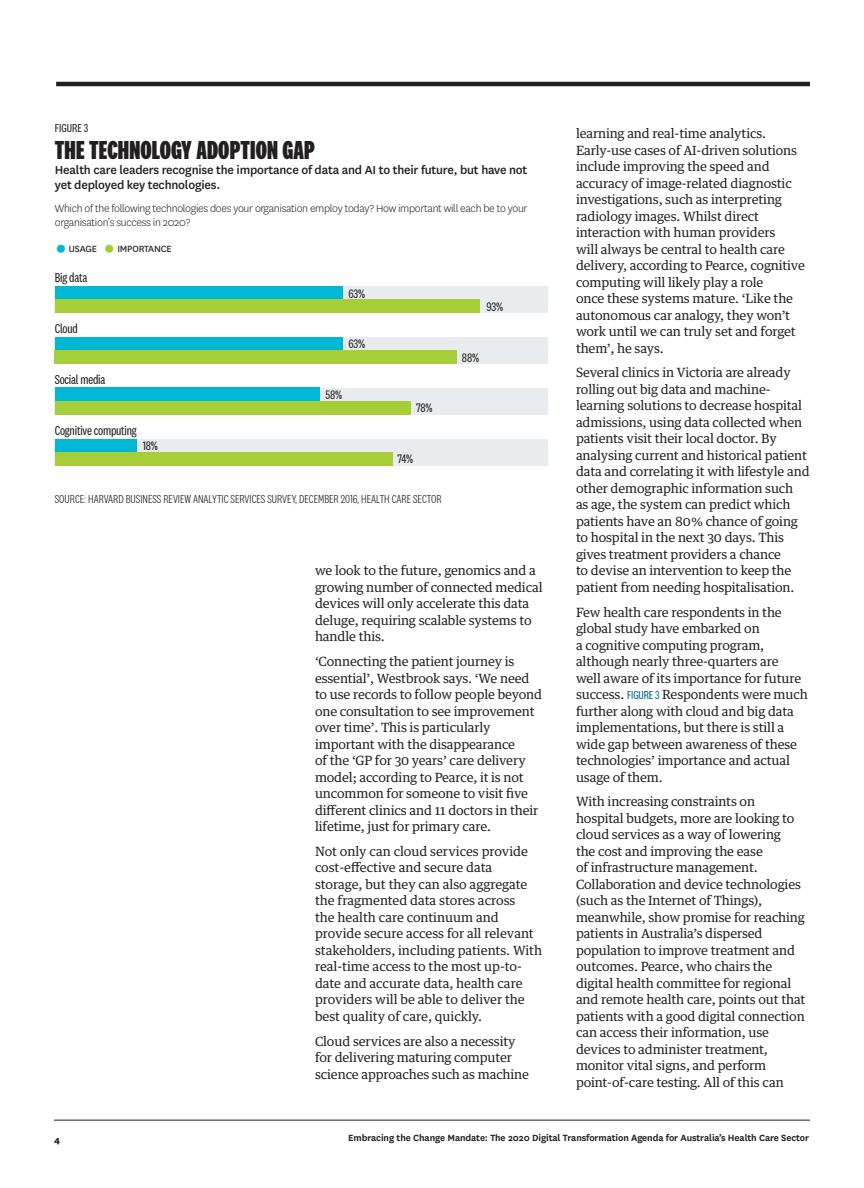
<style>
.page{position:relative;width:864px;height:1188px;background:#fff}
.page>*{position:absolute;margin:0;border:0;box-sizing:border-box;transform-origin:0 0}
.t1{font:800 27px "National 2 Compressed";letter-spacing:.005em;color:#231f20}
.t2{font:500 13.5px/15px "National HBR";letter-spacing:-.015em;color:#231f20}
.t3{font:13.5px "National 2 Condensed";letter-spacing:-.015em;color:#231f20}
.INT_BODY{font:12.75px/16.5px "Guardian Text Egyp HBR";letter-spacing:-.01em;color:#231f20}
.t4{font:12.75px "National 2 Condensed";letter-spacing:-.015em;color:#231f20}
.t5{font:300 12px/15px "National HBR";letter-spacing:-.025em;color:#231f20}
.t6{font:300 12px "National 2 Condensed";color:#231f20}
.t7{font:12px "National 2 Condensed";color:#231f20}
.t8{font:600 10.5px "National HBR";letter-spacing:-.01em;color:#231f20}
.t9{font:10.5px "National HBR";letter-spacing:-.015em;color:#231f20}
.t10{font:800 10.5px "National HBR";color:#231f20}
.s1{font-family:"HBR Stationery";font-size:31.5px;color:#00b7d4}
.s2{font-family:"HBR Stationery";font-size:31.5px;color:#a6ce39}
.s3{font-family:"National 2 Condensed";font-size:12px;color:#016584}
</style>
<div class="page">
<hr style="left:56px;top:82px;width:754px;height:4px;background:#231f20">
<hr style="left:54px;top:1120px;width:756px;height:1px;background:#231f20">
<div style="left:54px;top:286px;width:494px;height:27px;background:#e9ecef"></div>
<div style="left:54px;top:337px;width:494px;height:27px;background:#e9ecef"></div>
<div style="left:54px;top:388px;width:494px;height:27px;background:#e9ecef"></div>
<div style="left:54px;top:439px;width:494px;height:27px;background:#e9ecef"></div>
<div style="left:55px;top:286px;width:287px;height:13px;background:#00b7d4"></div>
<div style="left:55px;top:299px;width:425px;height:14px;background:#a6ce39"></div>
<div style="left:55px;top:337px;width:287px;height:13px;background:#00b7d4"></div>
<div style="left:55px;top:350px;width:402px;height:14px;background:#a6ce39"></div>
<div style="left:55px;top:388px;width:265px;height:13px;background:#00b7d4"></div>
<div style="left:55px;top:401px;width:356px;height:14px;background:#a6ce39"></div>
<div style="left:55px;top:439px;width:82px;height:13px;background:#00b7d4"></div>
<div style="left:55px;top:452px;width:337px;height:14px;background:#a6ce39"></div>
<p class="t7" style="left:55px;top:122px;width:35px">FIGURE 3</p>
<p class="t1" style="left:55px;top:135px;width:261px">THE TECHNOLOGY ADOPTION GAP</p>
<p class="t2" style="left:55px;top:162px;width:474px">Health care leaders recognise the importance of data and AI to their future, but have not yet deployed key technologies.</p>
<p class="t5" style="left:55px;top:200px;width:474px">Which of the following technologies does your organisation employ today? How important will each be to your organisation’s success in 2020?</p>
<p class="t9" style="left:55px;top:242px;width:44px"><span class="s1">•</span> USAGE</p>
<p class="t9" style="left:103px;top:242px;width:70px"><span class="s2">•</span> IMPORTANCE</p>
<p class="t3" style="left:55px;top:270px;width:34px">Big data</p>
<p class="t3" style="left:55px;top:321px;width:25px">Cloud</p>
<p class="t4" style="left:348px;top:287px;width:18px">63%</p>
<p class="t4" style="left:487px;top:300px;width:18px">93%</p>
<p class="t3" style="left:55px;top:372px;width:52px">Social media</p>
<p class="t3" style="left:55px;top:423px;width:84px">Cognitive computing</p>
<p class="t4" style="left:143px;top:439px;width:17px">18%</p>
<p class="t4" style="left:348px;top:337px;width:18px">63%</p>
<p class="t4" style="left:326px;top:388px;width:18px">58%</p>
<p class="t4" style="left:416px;top:401px;width:18px">78%</p>
<p class="t4" style="left:397px;top:452px;width:17px">74%</p>
<p class="t6" style="left:55px;top:493px;width:388px">SOURCE: HARVARD BUSINESS REVIEW ANALYTIC SERVICES SURVEY, DECEMBER 2016, HEALTH CARE SECTOR</p>
<p class="t4" style="left:462px;top:351px;width:19px">88%</p>
<p class="INT_BODY" style="left:315px;top:561px;width:229px">we look to the future, genomics and a growing number of connected medical devices will only accelerate this data deluge, requiring scalable systems to handle this.</p>
<p class="INT_BODY" style="left:315px;top:652px;width:229px">‘Connecting the patient journey is essential’, Westbrook says. ‘We need to use records to follow people beyond one consultation to see improvement over time’. This is particularly important with the disappearance<br>of the ‘GP for 30 years’ care delivery model; according to Pearce, it is not uncommon for someone to visit five different clinics and 11 doctors in their lifetime, just for primary care.</p>
<p class="INT_BODY" style="left:315px;top:842px;width:229px">Not only can cloud services provide cost-effective and secure data storage, but they can also aggregate the fragmented data stores across<br>the health care continuum and provide secure access for all relevant stakeholders, including patients. With real-time access to the most up-to&shy;date and accurate data, health care providers will be able to deliver the best quality of care, quickly.</p>
<p class="INT_BODY" style="left:315px;top:1031px;width:216px">Cloud services are also a necessity for delivering maturing computer science approaches such as machine</p>
<p class="INT_BODY" style="left:576px;top:124px;width:230px">learning and real-time analytics.<br>Early-use cases of AI-driven solutions include improving the speed and accuracy of image-related diagnostic investigations, such as interpreting radiology images. Whilst direct interaction with human providers<br>will always be central to health care delivery, according to Pearce, cognitive computing will likely play a role<br>once these systems mature. ‘Like the autonomous car analogy, they won’t work until we can truly set and forget them’, he says.</p>
<p class="INT_BODY" style="left:576px;top:363px;width:235px">Several clinics in Victoria are already rolling out big data and machine&shy;learning solutions to decrease hospital admissions, using data collected when patients visit their local doctor. By analysing current and historical patient data and correlating it with lifestyle and other demographic information such<br>as age, the system can predict which patients have an 80 % chance of going to hospital in the next 30 days. This gives treatment providers a chance<br>to devise an intervention to keep the patient from needing hospitalisation.</p>
<p class="INT_BODY" style="left:576px;top:602px;width:233px">Few health care respondents in the global study have embarked on<br>a cognitive computing program, although nearly three-quarters are<br>well aware of its importance for future success. <span class="s3">FIGURE 3</span> Respondents were much further along with cloud and big data implementations, but there is still a wide gap between awareness of these technologies’ importance and actual usage of them.</p>
<p class="INT_BODY" style="left:576px;top:792px;width:231px">With increasing constraints on hospital budgets, more are looking to cloud services as a way of lowering<br>the cost and improving the ease<br>of infrastructure management.<br>Collaboration and device technologies (such as the Internet of Things), meanwhile, show promise for reaching patients in Australia’s dispersed population to improve treatment and outcomes. Pearce, who chairs the digital health committee for regional and remote health care, points out that patients with a good digital connection can access their information, use devices to administer treatment, monitor vital signs, and perform point-of-care testing. All of this can</p>
<p class="t10" style="left:54px;top:1133px;width:8px">4</p>
<p class="t8" style="left:348px;top:1131px;width:462px">Embracing the Change Mandate: The 2020 Digital Transformation Agenda for Australia’s Health Care Sector</p>
</div>
